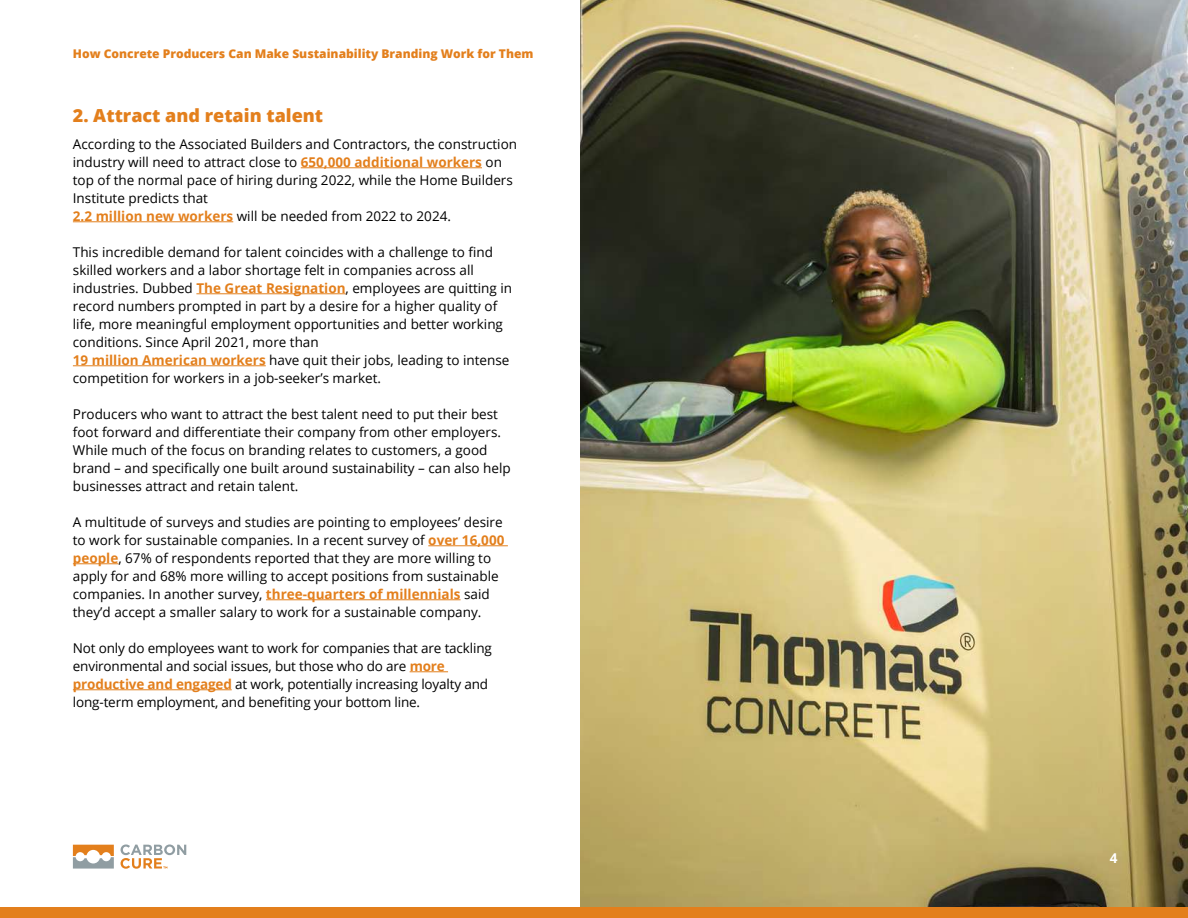
<style>
.page{position:relative;width:1188px;height:918px;background:#fff}
.page>*{position:absolute;margin:0;border:0;box-sizing:border-box;transform-origin:0 0}
.t1{font:800 18px "Open Sans";color:#e37f1c}
.t2{font:13.5px/18px "Open Sans";color:#000}
.t3{font:700 13.5px "Open Sans";color:#fff}
.t4{font:800 12px "Open Sans";color:#e37f1c}
.s1{font-weight:700;color:#e37f1c}
</style>
<div class="page">
<img style="left:580px;top:0;width:608px;height:907px">
<svg style="left:73px;top:845px;width:41px;height:24px"></svg>
<svg style="left:121px;top:844px;width:65px;height:25px"></svg>
<div style="left:0;top:907px;width:1188px;height:11px;background:#e37f1c"></div>
<hr style="left:301px;top:167px;width:181px;height:1px;background:#e37f1c">
<hr style="left:73px;top:221px;width:160px;height:1px;background:#e37f1c">
<hr style="left:196px;top:293px;width:150px;height:1px;background:#e37f1c">
<hr style="left:73px;top:365px;width:193px;height:1px;background:#e37f1c">
<hr style="left:428px;top:545px;width:80px;height:1px;background:#e37f1c">
<hr style="left:73px;top:563px;width:45px;height:1px;background:#e37f1c">
<hr style="left:266px;top:599px;width:195px;height:1px;background:#e37f1c">
<hr style="left:410px;top:671px;width:38px;height:1px;background:#e37f1c">
<hr style="left:73px;top:689px;width:159px;height:1px;background:#e37f1c">
<p class="t4" style="left:73px;top:48px;width:462px">How Concrete Producers Can Make Sustainability Branding Work for Them</p>
<h1 class="t1" style="left:73px;top:108px;width:252px">2. Attract and retain talent</h1>
<p class="t2" style="left:73px;top:136px;width:446px">According to the Associated Builders and Contractors, the construction industry will need to attract close to <span class="s1">650,000 additional workers</span> on top of the normal pace of hiring during 2022, while the Home Builders Institute predicts that<br><span class="s1">2.2 million new workers</span> will be needed from 2022 to 2024.</p>
<p class="t2" style="left:73px;top:243px;width:441px">This incredible demand for talent coincides with a challenge to 昀椀nd skilled workers and a labor shortage felt in companies across all industries. Dubbed <span class="s1">The Great Resignation</span>, employees are quitting in record numbers prompted in part by a desire for a higher quality of life, more meaningful employment opportunities and better working conditions. Since April 2021, more than<br><span class="s1">19 million American workers</span> have quit their jobs, leading to intense competition for workers in a job-seeker’s market.</p>
<p class="t2" style="left:73px;top:406px;width:439px">Producers who want to attract the best talent need to put their best foot forward and di昀昀erentiate their company from other employers.<br>While much of the focus on branding relates to customers, a good brand – and speci昀椀cally one built around sustainability – can also help businesses attract and retain talent.</p>
<p class="t2" style="left:73px;top:514px;width:433px">A multitude of surveys and studies are pointing to employees’ desire to work for sustainable companies. In a recent survey of <span class="s1">over 16,000 people</span>, 67% of respondents reported that they are more willing to apply for and 68% more willing to accept positions from sustainable companies. In another survey, <span class="s1">three-quarters of millennials</span> said they’d accept a smaller salary to work for a sustainable company.</p>
<p class="t2" style="left:73px;top:640px;width:420px">Not only do employees want to work for companies that are tackling environmental and social issues, but those who do are <span class="s1">more productive and engaged</span> at work, potentially increasing loyalty and long-term employment, and bene昀椀ting your bottom line.</p>
<p class="t3" style="left:1110px;top:853px;width:9px">4</p>
</div>
